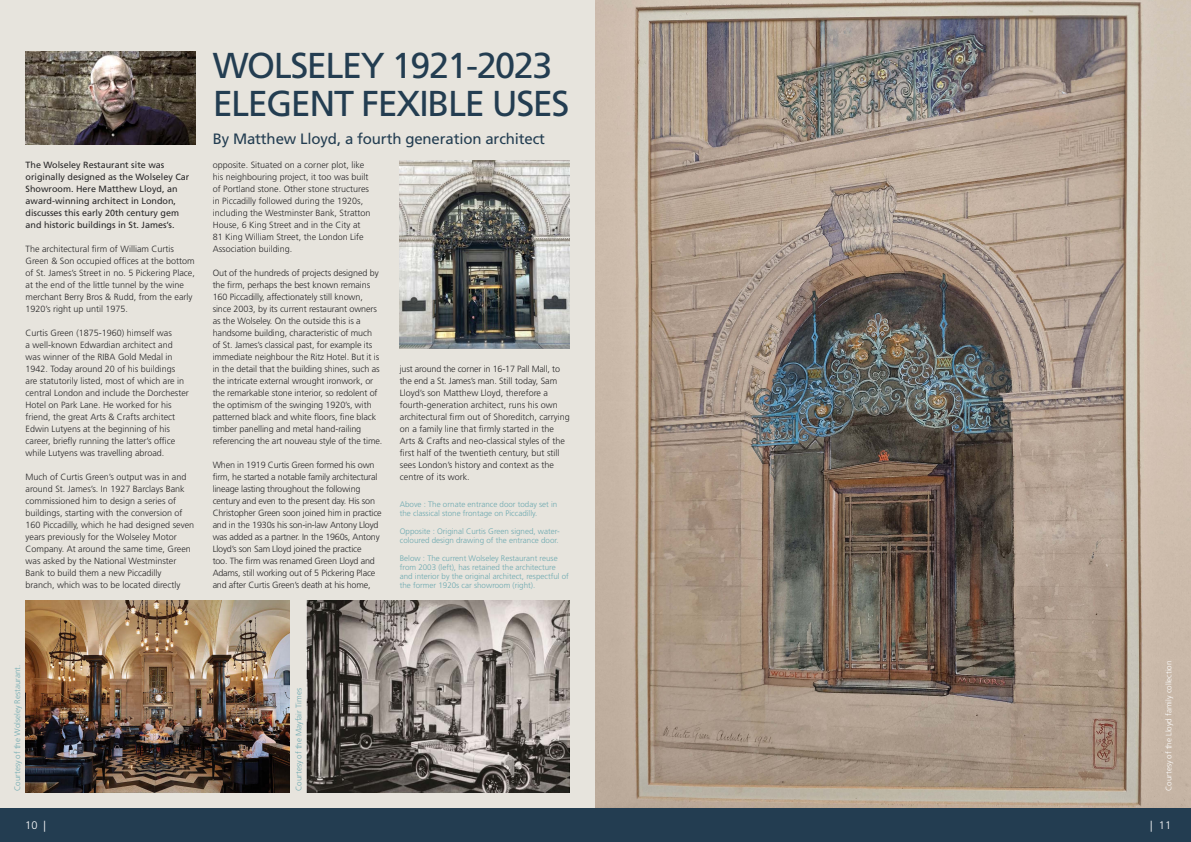
<style>
.page{position:relative;width:1191px;height:842px;background:#e7e4dd}
.page>*{position:absolute;margin:0;border:0;box-sizing:border-box;transform-origin:0 0}
.t1{font:36px/38.2px "Frutiger LT Std";letter-spacing:-.04em;color:#233d51}
.t2{font:15px "Frutiger LT Std";letter-spacing:-.01em;color:#233d51}
.t3{font:300 11px "Frutiger LT Std";color:#fff}
.t4{font:300 9px/12px "Frutiger LT Std";color:#292829}
.t5{font:300 9px/12px "Frutiger LT Std";letter-spacing:-.02em;color:#292829}
.t6{font:9px/12px "Frutiger LT Std";color:#292829}
.t7{font:300 8px/9px "Frutiger LT Std";color:#6da9b0}
.t8{font:300 8px "Frutiger LT Std";color:#fff}
</style>
<div class="page">
<div style="left:0;top:808px;width:1191px;height:34px;background:#233d51"></div>
<img style="left:595px;top:0;width:596px;height:808px">
<img style="left:26px;top:600px;width:263px;height:192px">
<img style="left:306px;top:600px;width:264px;height:192px">
<img style="left:26px;top:51px;width:170px;height:93px">
<img style="left:400px;top:161px;width:169px;height:187px">
<p class="t6" style="left:26px;top:159px;width:165px">The Wolseley Restaurant site was originally designed as the Wolseley Car Showroom. Here Matthew Lloyd, an award-winning architect in London, discusses this early 20th century gem and historic buildings in St. James’s.</p>
<p class="t4" style="left:26px;top:243px;width:171px">The architectural firm of William Curtis Green &amp; Son occupied offices at the bottom of St. James’s Street in no. 5 Pickering Place, at the end of the little tunnel by the wine merchant Berry Bros &amp; Rudd, from the early 1920’s right up until 1975.</p>
<p class="t4" style="left:26px;top:327px;width:165px">Curtis Green (1875-1960) himself was<br>a well-known Edwardian architect and was winner of the RIBA Gold Medal in 1942. Today around 20 of his buildings are statutorily listed, most of which are in central London and include the Dorchester Hotel on Park Lane. He worked for his friend, the great Arts &amp; Crafts architect Edwin Lutyens at the beginning of his career, briefly running the latter’s office while Lutyens was travelling abroad.</p>
<p class="t4" style="left:26px;top:471px;width:170px">Much of Curtis Green’s output was in and around St. James’s. In 1927 Barclays Bank commissioned him to design a series of buildings, starting with the conversion of 160 Piccadilly, which he had designed seven years previously for the Wolseley Motor Company. At around the same time, Green was asked by the National Westminster Bank to build them a new Piccadilly<br>branch, which was to be located directly</p>
<h1 class="t1" style="left:213px;top:47px;width:358px">WOLSELEY 1921-2023<br>ELEGENT FEXIBLE USES</h1>
<h2 class="t2" style="left:213px;top:130px;width:334px">By Matthew Lloyd, a fourth generation architect</h2>
<p class="t4" style="left:213px;top:159px;width:159px">opposite. Situated on a corner plot, like his neighbouring project, it too was built of Portland stone. Other stone structures in Piccadilly followed during the 1920s, including the Westminster Bank, Stratton House, 6 King Street and in the City at 81 King William Street, the London Life Association building.</p>
<p class="t4" style="left:213px;top:267px;width:171px">Out of the hundreds of projects designed by the firm, perhaps the best known remains 160 Piccadilly, affectionately still known, since 2003, by its current restaurant owners as the Wolseley. On the outside this is a handsome building, characteristic of much<br>of St. James’s classical past, for example its immediate neighbour the Ritz Hotel. But it is in the detail that the building shines, such as the intricate external wrought ironwork, or the remarkable stone interior, so redolent of the optimism of the swinging 1920’s, with patterned black and white floors, fine black timber panelling and metal hand-railing referencing the art nouveau style of the time.</p>
<p class="t5" style="left:213px;top:459px;width:170px">When in 1919 Curtis Green formed his own firm, he started a notable family architectural lineage lasting throughout the following century and even to the present day. His son Christopher Green soon joined him in practice and in the 1930s his son-in-law Antony Lloyd was added as a partner. In the 1960s, Antony Lloyd’s son Sam Lloyd joined the practice<br>too. The firm was renamed Green Lloyd and Adams, still working out of 5 Pickering Place and after Curtis Green’s death at his home,</p>
<p class="t4" style="left:400px;top:363px;width:172px">just around the corner in 16-17 Pall Mall, to the end a St. James’s man. Still today, Sam Lloyd’s son Matthew Lloyd, therefore a fourth-generation architect, runs his own architectural firm out of Shoreditch, carrying on a family line that firmly started in the Arts &amp; Crafts and neo-classical styles of the first half of the twentieth century, but still sees London’s history and context as the centre of its work.</p>
<p class="t7" style="left:400px;top:500px;width:159px">Above : The ornate entrance door today set in the classical stone frontage on Piccadilly.</p>
<p class="t7" style="left:400px;top:527px;width:161px">Opposite : Original Curtis Green signed, water&shy;coloured design drawing of the entrance door.</p>
<p class="t7" style="left:400px;top:554px;width:171px">Below : The current Wolseley Restaurant reuse from 2003 (left), has retained the architecture and interior by the original architect, respectful of the former 1920s car showroom (right).</p>
<p class="t7" style="left:13px;top:791px;width:128px;rotate:-90deg">Courtesy of the Wolseley Restaurant.</p>
<p class="t7" style="left:294px;top:791px;width:104px;rotate:-90deg">Courtesy of the Mayfair Times</p>
<p class="t8" style="left:1164px;top:791px;width:132px;rotate:-90deg">Courtesy of the Lloyd family collection</p>
<p class="t3" style="left:25px;top:819px;width:22px">10 |</p>
<p class="t3" style="left:1150px;top:819px;width:22px">| 11</p>
</div>
